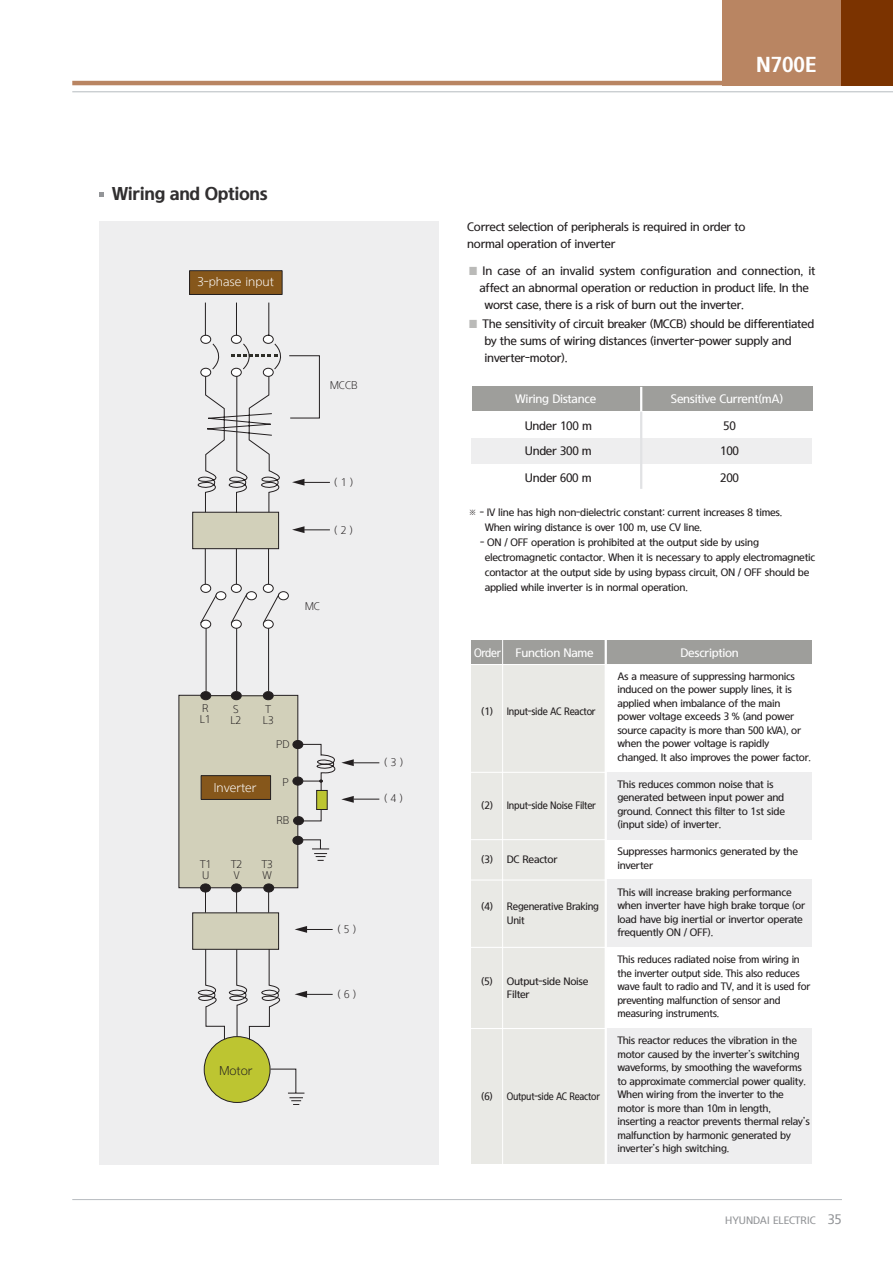
<style>
.page{position:relative;width:893px;height:1263px;background:#fff}
.page>*{position:absolute;margin:0;border:0;box-sizing:border-box;transform-origin:0 0}
.t1{font:21px "HYUNDAI Bold";color:#fff}
.t2{font:18px "HYUNDAI Bold";letter-spacing:-.025em;color:#312f30}
.t3{font:12.6px "HYUNDAI Light";color:#fff}
.t4{font:12.6px "HYUNDAI Light";color:#231f20}
.t5{font:12px/25.5px "HYUNDAI Medium";letter-spacing:-.025em;color:#231f20}
.t6{font:12px "HYUNDAI Medium";letter-spacing:-.025em;color:#fff}
.t7{font:12px "HYUNDAI Medium";letter-spacing:-.025em;color:#fff;scale:.9 1}
.t8{font:10.95px/10.9px "HYUNDAI Light";color:#231f20}
.t9{font:10.5px/13.5px "HYUNDAI Medium";letter-spacing:-.025em;color:#231f20}
.t10{font:10.5px/13.5px "HYUNDAI Medium";letter-spacing:-.025em;color:#231f20;scale:.96 1}
.t11{font:10.5px "HYUNDAI Medium";color:#939598}
.s1{font-family:"HYUNDAI Light";font-size:13.5px;color:#babab8}
.s2{font-family:"HYUNDAI Light";font-size:9px}
.s3{font-size:13.5px}
</style>
<div class="page">
<div style="left:471px;top:659px;width:135px;height:504px;background:#e9e9e5"></div>
<div style="left:99px;top:221px;width:339px;height:943px;background:#eeeeef"></div>
<div style="left:190px;top:271px;width:92px;height:23px;background:#86571b"></div>
<div style="left:189px;top:270px;width:93px;height:25px;border:1px solid #231f20"></div>
<svg style="left:200px;top:302px;width:81px;height:52px"></svg>
<svg style="left:179px;top:354px;width:200px;height:751px"></svg>
<div style="left:201px;top:775px;width:70px;height:25px;background:#86571b;border:1px solid #231f20"></div>
<div style="left:472px;top:438px;width:340px;height:26px;background:#eeeeef"></div>
<div style="left:472px;top:387px;width:341px;height:24px;background:#9e9e9b"></div>
<hr style="left:640px;top:387px;width:2px;height:24px;background:#fff">
<hr style="left:640px;top:412px;width:2px;height:77px;background:#e1e2e4">
<div style="left:471px;top:640px;width:341px;height:24px;background:#9e9e9b"></div>
<div style="left:606px;top:772px;width:206px;height:67px;background:#eeeeef"></div>
<div style="left:606px;top:879px;width:206px;height:68px;background:#eeeeef"></div>
<div style="left:606px;top:1028px;width:206px;height:136px;background:#eeeeef"></div>
<hr style="left:471px;top:664px;width:343px;height:1px;background:#fff">
<hr style="left:605px;top:639px;width:2px;height:525px;background:#fff">
<hr style="left:502px;top:640px;width:1px;height:524px;background:#fff">
<hr style="left:471px;top:772px;width:135px;height:1px;background:#fff">
<hr style="left:471px;top:947px;width:135px;height:1px;background:#fff">
<hr style="left:471px;top:879px;width:135px;height:1px;background:#fff">
<hr style="left:471px;top:839px;width:135px;height:1px;background:#fff">
<hr style="left:471px;top:1028px;width:135px;height:1px;background:#fff">
<hr style="left:72px;top:1199px;width:770px;height:1px;background:#b6bbbf">
<hr style="left:72px;top:81px;width:821px;height:4px;background:#b98562">
<hr style="left:72px;top:91px;width:821px;height:1px;background:#b6bbbf">
<div style="left:723px;top:0;width:170px;height:85px;background:#b98562"></div>
<div style="left:842px;top:0;width:51px;height:85px;background:#7b3300"></div>
<svg style="left:99px;top:192px;width:4px;height:5px"></svg>
<h2 class="t2" style="left:112px;top:183px;width:157px">Wiring and Options</h2>
<p class="t3" style="left:197px;top:274px;width:78px">3-phase input</p>
<p class="t8" style="left:330px;top:380px;width:29px">MCCB</p>
<p class="t8" style="left:334px;top:477px;width:21px">( 1 )</p>
<p class="t8" style="left:334px;top:524px;width:20px">( 2 )</p>
<p class="t8" style="left:305px;top:601px;width:16px">MC</p>
<p class="t8" style="left:200px;top:703px;width:13px">R<br>L1</p>
<p class="t8" style="left:230px;top:703px;width:12px">S<br>L2</p>
<p class="t8" style="left:263px;top:703px;width:12px">T<br>L3</p>
<p class="t3" style="left:214px;top:780px;width:44px">Inverter</p>
<p class="t8" style="left:276px;top:739px;width:15px">PD</p>
<p class="t8" style="left:282px;top:776px;width:8px">P</p>
<p class="t8" style="left:276px;top:815px;width:14px">RB</p>
<p class="t8" style="left:200px;top:858px;width:13px">T1<br>U</p>
<p class="t8" style="left:231px;top:858px;width:13px">T2<br>V</p>
<p class="t8" style="left:262px;top:858px;width:13px">T3<br>W</p>
<p class="t4" style="left:219px;top:1063px;width:35px">Motor</p>
<p class="t8" style="left:384px;top:757px;width:20px">( 3 )</p>
<p class="t8" style="left:384px;top:793px;width:20px">( 4 )</p>
<p class="t8" style="left:338px;top:923px;width:20px">( 5 )</p>
<p class="t8" style="left:338px;top:988px;width:20px">( 6 )</p>
<h1 class="t1" style="left:756px;top:51px;width:62px">N700E</h1>
<p class="t5" style="left:467px;top:218px;width:280px;line-height:17.2px">Correct selection of peripherals is required in order to normal operation of inverter</p>
<p class="t5" style="left:467px;top:258px;width:350px"><span class="s1">■</span> In case of an invalid system configuration and connection, it</p>
<p class="t5" style="left:479px;top:275px;width:331px">affect an abnormal operation or reduction in product life. In the</p>
<p class="t5" style="left:484px;top:292px;width:261px">worst case, there is a risk of burn out the inverter.</p>
<p class="t5" style="left:484px;top:315px;width:332px;line-height:17px;text-indent:-17px"><span class="s1">■</span> The sensitivity of circuit breaker (MCCB) should be differentiated by the sums of wiring distances (inverter-power supply and inverter-motor).</p>
<p class="t6" style="left:515px;top:391px;width:82px">Wiring Distance</p>
<p class="t5" style="left:525px;top:413px;width:69px">Under 100 m<br>Under 300 m</p>
<p class="t5" style="left:525px;top:465px;width:68px">Under 600 m</p>
<p class="t6" style="left:671px;top:391px;width:114px">Sensitive Current(mA)</p>
<p class="t5" style="left:720px;top:413px;width:20px">50<br>100</p>
<p class="t5" style="left:720px;top:465px;width:20px">200</p>
<p class="t9" style="left:485px;top:504px;width:299px;line-height:15px;text-indent:-17px"><span class="s2">※</span> - IV line has high non-dielectric constant: current increases 8 times.<br>When wiring distance is over 100 m, use CV line.</p>
<p class="t9" style="left:485px;top:534px;width:332px;line-height:15px;text-indent:-5px">- ON / OFF operation is prohibited at the output side by using electromagnetic contactor. When it is necessary to apply electromagnetic contactor at the output side by using bypass circuit, ON / OFF should be applied while inverter is in normal operation.</p>
<p class="t7" style="left:474px;top:645px;width:134px">Order Function Name</p>
<p class="t6" style="left:680px;top:645px;width:60px">Description</p>
<p class="t9" style="left:481px;top:704px;width:116px">(1) Input-side AC Reactor</p>
<p class="t9" style="left:481px;top:798px;width:116px">(2) Input-side Noise Filter</p>
<p class="t9" style="left:481px;top:852px;width:78px">(3) DC Reactor</p>
<p class="t9" style="left:507px;top:899px;width:94px;text-indent:-26px">(4) Regenerative Braking<br>Unit</p>
<p class="t9" style="left:507px;top:974px;width:83px;text-indent:-26px">(5) Output-side Noise<br>Filter</p>
<p class="t9" style="left:481px;top:1089px;width:120px">(6) Output-side AC Reactor</p>
<p class="t9" style="left:617px;top:669px;width:195px">As a measure of suppressing harmonics induced on the power supply lines, it is applied when imbalance of the main power voltage exceeds 3 % (and power source capacity is more than 500 kVA), or when the power voltage is rapidly changed. It also improves the power factor.</p>
<p class="t9" style="left:617px;top:777px;width:169px">This reduces common noise that is generated between input power and ground. Connect this filter to 1st side (input side) of inverter.</p>
<p class="t9" style="left:617px;top:845px;width:182px">Suppresses harmonics generated by the inverter</p>
<p class="t9" style="left:617px;top:885px;width:189px">This will increase braking performance when inverter have high brake torque (or load have big inertial or invertor operate frequently ON / OFF).</p>
<p class="t10" style="left:617px;top:953px;width:203px">This reduces radiated noise from wiring in the inverter output side. This also reduces wave fault to radio and TV, and it is used for preventing malfunction of sensor and measuring instruments.</p>
<p class="t9" style="left:617px;top:1034px;width:194px">This reactor reduces the vibration in the motor caused by the inverter’s switching waveforms, by smoothing the waveforms to approximate commercial power quality.<br>When wiring from the inverter to the motor is more than 10m in length, inserting a reactor prevents thermal relay’s malfunction by harmonic generated by inverter’s high switching.</p>
<p class="t11" style="left:725px;top:1214px;width:118px">HYUNDAI ELECTRIC <span class="s3">35</span></p>
</div>
